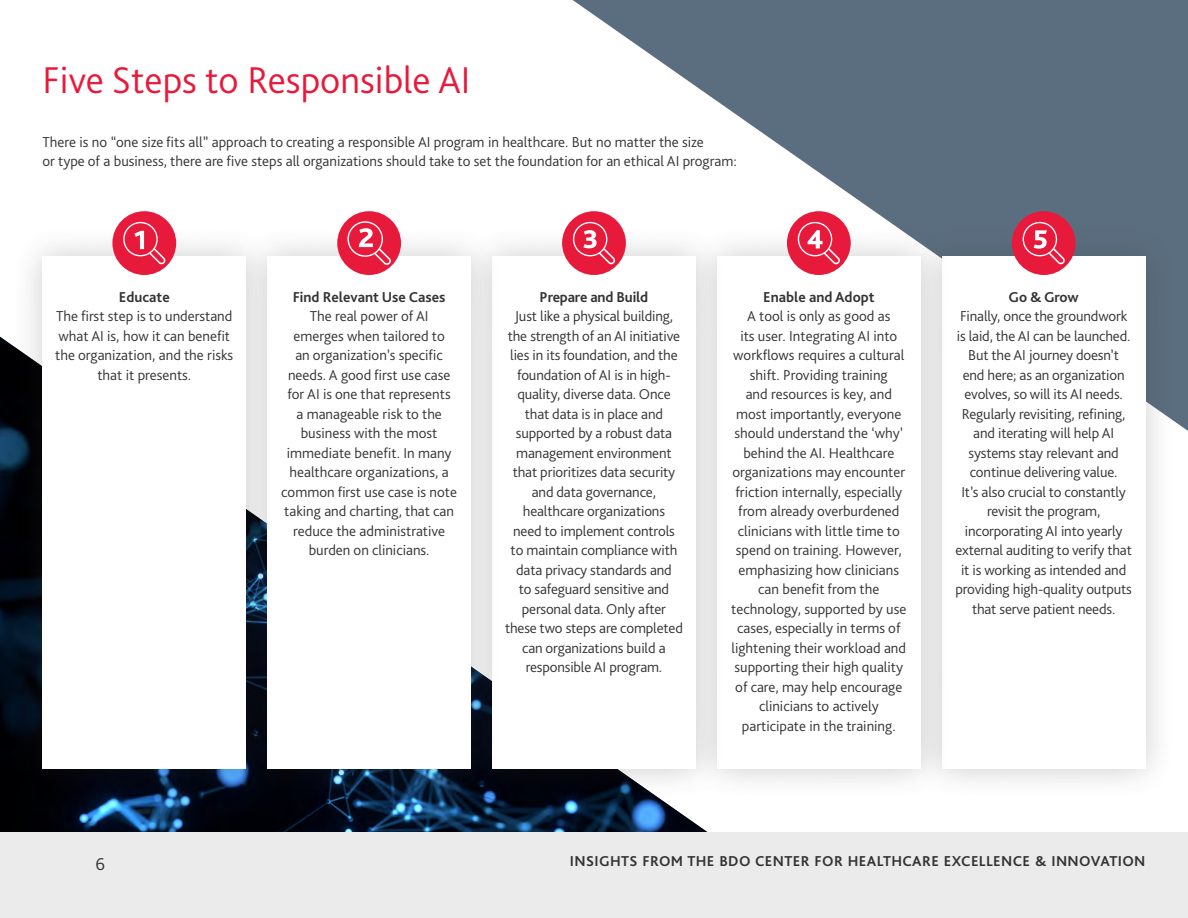
<style>
.page{position:relative;width:1188px;height:918px;background:#fff}
.page>*{position:absolute;margin:0;border:0;box-sizing:border-box;transform-origin:0 0}
.Main_Body_Headings{font:300 39px "Bliss Pro";color:#e81a3b}
.t1{font:300 18px "Bliss Pro";color:#333}
.Body_text_-_3mm_after{font:300 15px/19.5px "Bliss Pro";color:#333;text-align:center}
.t2{font:700 15px "Bliss Pro";letter-spacing:.025em;color:#333}
.s1{font-weight:700}
</style>
<div class="page">
<svg style="left:573px;top:0;width:615px;height:431px;fill:#5b6e7f"></svg>
<img style="left:0;top:337px;width:736px;height:496px">
<div style="left:910px;top:224px;width:267px;height:576px;background:#333;opacity:.25"></div>
<div style="left:942px;top:256px;width:203px;height:513px;background:#fff"></div>
<div style="left:685px;top:224px;width:267px;height:576px;background:#333;opacity:.25"></div>
<div style="left:717px;top:256px;width:204px;height:513px;background:#fff"></div>
<div style="left:461px;top:224px;width:267px;height:576px;background:#333;opacity:.25"></div>
<div style="left:492px;top:256px;width:204px;height:513px;background:#fff"></div>
<div style="left:236px;top:224px;width:267px;height:576px;background:#333;opacity:.25"></div>
<div style="left:267px;top:256px;width:204px;height:513px;background:#fff"></div>
<div style="left:11px;top:224px;width:267px;height:576px;background:#333;opacity:.25"></div>
<div style="left:43px;top:256px;width:203px;height:513px;background:#fff"></div>
<div style="left:112px;top:211px;width:64px;height:64px;background:#e81a3b;border-radius:50%"></div>
<div style="left:337px;top:211px;width:64px;height:64px;background:#e81a3b;border-radius:50%"></div>
<div style="left:562px;top:211px;width:64px;height:64px;background:#e81a3b;border-radius:50%"></div>
<div style="left:787px;top:211px;width:64px;height:64px;background:#e81a3b;border-radius:50%"></div>
<div style="left:1012px;top:211px;width:64px;height:64px;background:#e81a3b;border-radius:50%"></div>
<svg style="left:123px;top:222px;width:42px;height:42px"></svg>
<svg style="left:347px;top:221px;width:44px;height:44px"></svg>
<svg style="left:572px;top:222px;width:43px;height:42px"></svg>
<svg style="left:797px;top:222px;width:43px;height:42px"></svg>
<svg style="left:1022px;top:222px;width:43px;height:42px"></svg>
<div style="left:0;top:833px;width:1188px;height:85px;background:#ebebeb"></div>
<h1 class="Main_Body_Headings" style="left:43px;top:56px;width:429px">Five Steps to Responsible AI</h1>
<p class="Body_text_-_3mm_after" style="left:43px;top:132px;width:696px;text-align:left">There is no “one size fits all” approach to creating a responsible AI program in healthcare. But no matter the size<br>or type of a business, there are five steps all organizations should take to set the foundation for an ethical AI program:</p>
<p class="Body_text_-_3mm_after" style="left:55px;top:287px;width:180px"><span class="s1">Educate<br></span>The first step is to understand what AI is, how it can benefit the organization, and the risks that it presents.</p>
<p class="Body_text_-_3mm_after" style="left:281px;top:287px;width:177px"><span class="s1">Find Relevant Use Cases<br></span>The real power of AI<br>emerges when tailored to<br>an organization’s specific needs. A good first use case for AI is one that represents<br>a manageable risk to the business with the most immediate benefit. In many healthcare organizations, a common first use case is note taking and charting, that can reduce the administrative burden on clinicians.</p>
<p class="Body_text_-_3mm_after" style="left:505px;top:287px;width:179px"><span class="s1">Prepare and Build<br></span>Just like a physical building, the strength of an AI initiative lies in its foundation, and the foundation of AI is in high&shy;quality, diverse data. Once that data is in place and supported by a robust data management environment that prioritizes data security and data governance, healthcare organizations<br>need to implement controls to maintain compliance with data privacy standards and<br>to safeguard sensitive and personal data. Only after these two steps are completed can organizations build a responsible AI program.</p>
<p class="Body_text_-_3mm_after" style="left:731px;top:287px;width:177px"><span class="s1">Enable and Adopt<br></span>A tool is only as good as<br>its user. Integrating AI into workflows requires a cultural shift. Providing training<br>and resources is key, and most importantly, everyone should understand the ‘why’ behind the AI. Healthcare organizations may encounter friction internally, especially from already overburdened clinicians with little time to spend on training. However, emphasizing how clinicians can benefit from the technology, supported by use cases, especially in terms of lightening their workload and supporting their high quality of care, may help encourage clinicians to actively participate in the training.</p>
<p class="Body_text_-_3mm_after" style="left:955px;top:287px;width:178px"><span class="s1">Go &amp; Grow<br></span>Finally, once the groundwork is laid, the AI can be launched.<br>But the AI journey doesn’t<br>end here; as an organization evolves, so will its AI needs.<br>Regularly revisiting, refining, and iterating will help AI systems stay relevant and continue delivering value.<br>It’s also crucial to constantly revisit the program, incorporating AI into yearly external auditing to verify that it is working as intended and providing high-quality outputs that serve patient needs.</p>
<p class="t1" style="left:96px;top:853px;width:11px">6</p>
<p class="t2" style="left:570px;top:851px;width:577px">INSIGHTS FROM THE BDO CENTER FOR HEALTHCARE EXCELLENCE &amp; INNOVATION</p>
</div>
